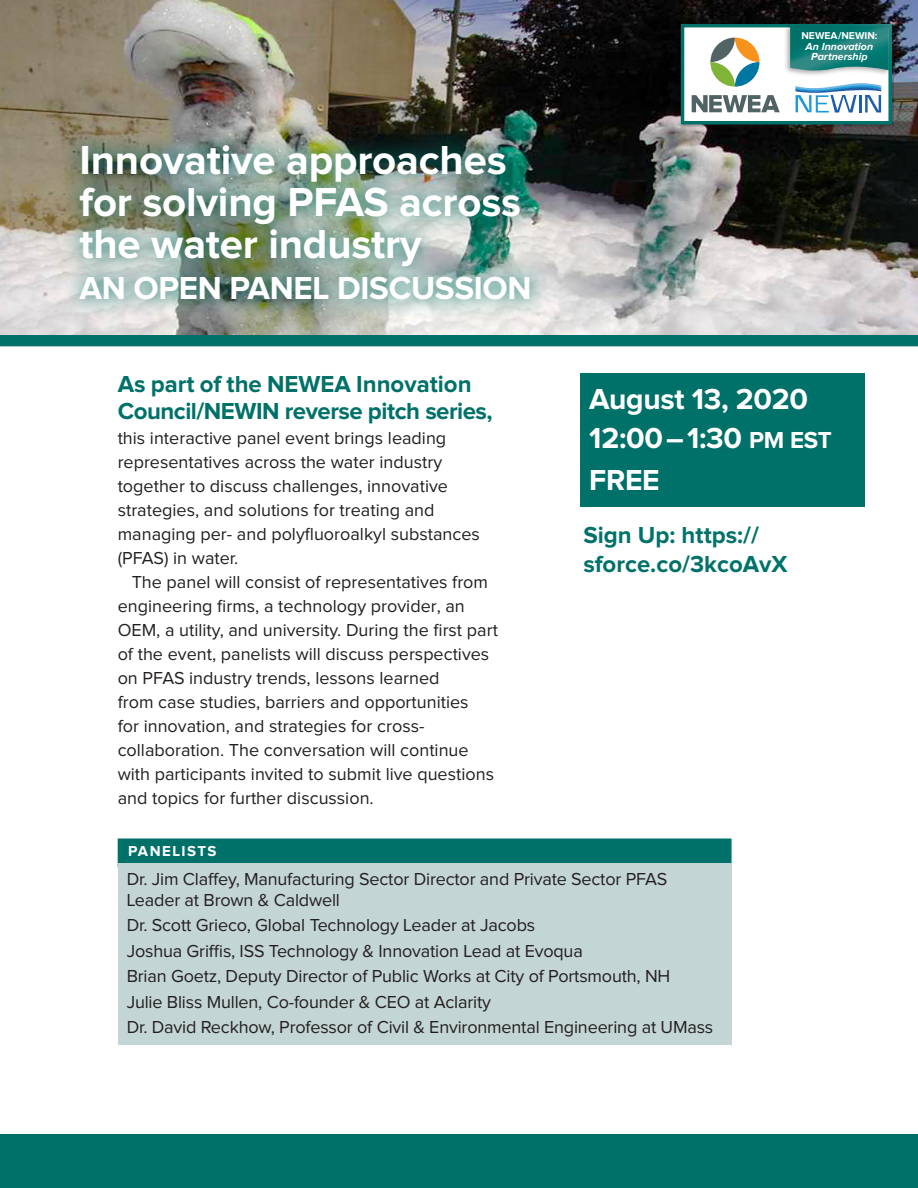
<style>
.page{position:relative;width:918px;height:1188px;background:#fff}
.page>*{position:absolute;margin:0;border:0;box-sizing:border-box;transform-origin:0 0}
.t1{font:700 42px/42px "Proxima Nova";letter-spacing:-.005em;color:#fff}
.t2{font:700 33px "Proxima Nova";letter-spacing:-.01em;color:#fff}
.t3{font:700 30px/39px "Proxima Nova";letter-spacing:-.01em;color:#fff}
.txt{font:700 24px/27px "Proxima Nova";letter-spacing:-.02em;color:#007169}
.t4{font:700 24px/28.8px "Proxima Nova";color:#00726a}
.txt-2{font:18px/21px "Proxima Nova";color:#231f20}
.txt-3{font:700 15px "Proxima Nova";letter-spacing:.1em;color:#fff}
.t5{font:italic 700 10.65px/10.4px "Proxima Nova";color:#fff;text-align:center}
.t6{font:700 10.35px "Proxima Nova";letter-spacing:.005em;color:#fff}
.s1{color:#00726a}
.s2{font-size:24px}
</style>
<div class="page">
<div style="left:1px;top:1135px;width:916px;height:52px;background:#007169"></div>
<div style="left:0;top:1134px;width:918px;height:54px;border:2px solid #007169"></div>
<div style="left:1px;top:335px;width:916px;height:11px;background:#007169"></div>
<div style="left:0;top:334px;width:918px;height:12px;border:2px solid #007169"></div>
<img style="left:0;top:0;width:918px;height:334px">
<div style="left:681px;top:24px;width:213px;height:103px;background:#231f20;opacity:.35"></div>
<div style="left:683px;top:26px;width:207px;height:97px;background:#fff"></div>
<div style="left:784px;top:24px;width:107px;height:53px;background:#231f20;opacity:.35"></div>
<svg style="left:790px;top:27px;width:99px;height:46px;background:#268680"></svg>
<svg style="left:796px;top:83px;width:85px;height:30px"></svg>
<svg style="left:692px;top:95px;width:88px;height:17px"></svg>
<svg style="left:710px;top:38px;width:49px;height:49px"></svg>
<div style="left:580px;top:373px;width:285px;height:133px;background:#007169"></div>
<img style="left:58px;top:124px;width:489px;height:193px">
<div style="left:118px;top:838px;width:614px;height:29px;background:#007169;border:2px solid #007169"></div>
<div style="left:118px;top:863px;width:614px;height:182px;background:#c3d5d4"></div>
<p class="t1" style="left:79px;top:141px;width:443px">Innovative approaches for solving PFAS across the water industry</p>
<p class="t2" style="left:80px;top:273px;width:454px">AN OPEN PANEL DISCUSSION</p>
<p class="txt" style="left:118px;top:372px;width:377px">As part of the NEW<span class="s1">EA I</span>nnovation<br>Council/NEWIN reverse pitch series,</p>
<p class="txt-2" style="left:118px;top:428px;width:330px">this interactive panel event brings leading</p>
<p class="txt-2" style="left:118px;top:452px;width:326px">representatives across the water industry</p>
<p class="txt-2" style="left:118px;top:476px;width:332px">together to discuss challenges, innovative</p>
<p class="txt-2" style="left:118px;top:500px;width:318px">strategies, and solutions for treating and</p>
<p class="txt-2" style="left:118px;top:524px;width:364px">managing per- and polyfluoroalkyl substances</p>
<p class="txt-2" style="left:118px;top:548px;width:122px">(PFAS) in water.</p>
<p class="txt-2" style="left:132px;top:572px;width:358px">The panel will consist of representatives from</p>
<p class="txt-2" style="left:118px;top:596px;width:349px">engineering firms, a technology provider, an</p>
<p class="txt-2" style="left:118px;top:620px;width:382px">OEM, a utility, and university. During the first part</p>
<p class="txt-2" style="left:118px;top:644px;width:373px">of the event, panelists will discuss perspectives</p>
<p class="txt-2" style="left:118px;top:668px;width:323px">on PFAS industry trends, lessons learned</p>
<p class="txt-2" style="left:118px;top:692px;width:352px">from case studies, barriers and opportunities</p>
<p class="txt-2" style="left:118px;top:716px;width:308px">for innovation, and strategies for cross-</p>
<p class="txt-2" style="left:118px;top:740px;width:352px">collaboration. The conversation will continue</p>
<p class="txt-2" style="left:118px;top:764px;width:378px">with participants invited to submit live questions</p>
<p class="txt-2" style="left:118px;top:788px;width:258px">and topics for further discussion.</p>
<p class="txt-3" style="left:128px;top:844px;width:90px">PANELISTS</p>
<p class="t6" style="left:801px;top:31px;width:78px">NEWEA/NEWIN:</p>
<p class="t5" style="left:806px;top:42px;width:69px">An Innovation<br>Partnership</p>
<p class="t3" style="left:589px;top:381px;width:244px">August 13, 2020<br>12:00–1:30 <span class="s2">PM EST</span></p>
<p class="t3" style="left:589px;top:462px;width:72px">FREE</p>
<h3 class="t4" style="left:583px;top:521px;width:206px">Sign Up: https:// sforce.co/3kcoAvX</h3>
<p class="txt-2" style="left:127px;top:869px;width:542px">Dr. Jim Claffey, Manufacturing Sector Director and Private Sector PFAS<br>Leader at Brown &amp; Caldwell</p>
<p class="txt-2" style="left:127px;top:915px;width:410px">Dr. Scott Grieco, Global Technology Leader at Jacobs</p>
<p class="txt-2" style="left:127px;top:941px;width:458px">Joshua Griffis, ISS Technology &amp; Innovation Lead at Evoqua</p>
<p class="txt-2" style="left:127px;top:966px;width:545px">Brian Goetz, Deputy Director of Public Works at City of Portsmouth, NH</p>
<p class="txt-2" style="left:127px;top:992px;width:366px">Julie Bliss Mullen, Co-founder &amp; CEO at Aclarity</p>
<p class="txt-2" style="left:127px;top:1017px;width:588px">Dr. David Reckhow, Professor of Civil &amp; Environmental Engineering at UMass</p>
</div>
